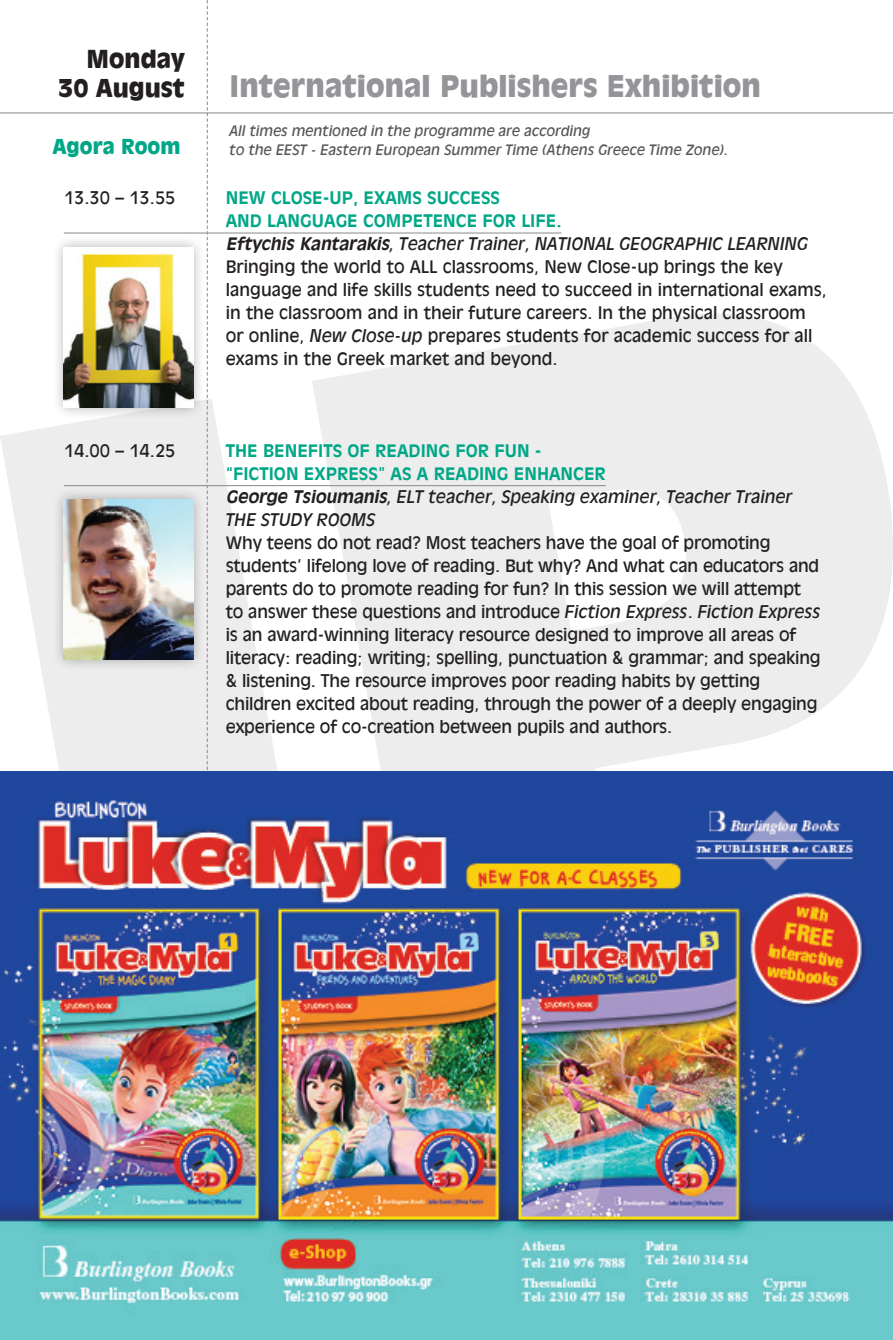
<style>
.page{position:relative;width:893px;height:1340px;background:#fff}
.page>*{position:absolute;margin:0;border:0;box-sizing:border-box;transform-origin:0 0}
.t1{font:900 32.62px "UB Antique Olive";color:#939598}
.t2{font:900 27px/29.2px "UB Antique Olive";color:#231f20;text-align:right}
.t3{font:900 22.5px "UB Antique Olive";color:#00a787}
.t4{font:19.12px/22.9px "UB Antique Olive";letter-spacing:-.01em;color:#231f20}
.t5{font:700 19.12px/22.9px "UB Antique Olive";color:#00a787}
.t6{font:italic 15.75px/18.9px "UB Antique Olive";color:#57585a}
.s1{font-weight:700;color:#00a787}
.s2{font-weight:700;font-style:italic}
.s3{font-style:italic}
.s4{font-style:italic;color:#231f20}
.s5{font-weight:400;font-style:italic;color:#231f20}
</style>
<div class="page">
<svg style="left:0;top:399px;width:312px;height:372px;fill:#ededee"></svg>
<svg style="left:312px;top:314px;width:581px;height:457px;fill:#ededee"></svg>
<hr style="left:0;top:112px;width:893px;height:1px;background:#939598">
<svg style="left:207px;top:0;width:1px;height:771px"></svg>
<hr style="left:64px;top:232px;width:498px;height:1px;background:#939598">
<hr style="left:64px;top:485px;width:542px;height:1px;background:#939598">
<div style="left:51px;top:235px;width:154px;height:184px;background:#231f20;opacity:.35"></div>
<img style="left:64px;top:247px;width:129px;height:160px">
<div style="left:51px;top:487px;width:154px;height:184px;background:#231f20;opacity:.35"></div>
<img style="left:64px;top:499px;width:129px;height:160px">
<img style="left:0;top:771px;width:893px;height:568px">
<h2 class="t2" style="left:58px;top:44px;width:128px">Monday<br>30 August</h2>
<p class="t3" style="left:53px;top:134px;width:129px">Agora Room</p>
<h1 class="t1" style="left:230px;top:68px;width:533px">International Publishers Exhibition</h1>
<p class="t6" style="left:230px;top:122px;width:500px">All times mentioned in the programme are according<br>to the EEST - Eastern European Summer Time (Athens Greece Time Zone).</p>
<p class="t4" style="left:64px;top:187px;width:113px">13.30 – 13.55</p>
<p class="t4" style="left:226px;top:187px;width:602px"><span class="s1">NEW CLOSE-UP, EXAMS SUCCESS<br>AND LANGUAGE COMPETENCE FOR LIFE.<br></span><span class="s2">Eftychis Kantarakis</span><span class="s3">, Teacher Trainer, NATIONAL GEOGRAPHIC LEARNING </span>Bringing the world to ALL classrooms, New Close-up brings the key language and life skills students need to succeed in international exams, in the classroom and in their future careers. In the physical classroom or online, <span class="s3">New Close-up</span> prepares students for academic success for all exams in the Greek market and beyond.</p>
<p class="t4" style="left:64px;top:439px;width:113px">14.00 – 14.25</p>
<p class="t5" style="left:226px;top:439px;width:568px">THE BENEFITS OF READING FOR FUN -<br>“FICTION EXPRESS” AS A READING ENHANCER<br><span class="s4">George Tsioumanis</span><span class="s5">, ELT teacher, Speaking examiner, Teacher Trainer THE STUDY ROOMS</span></p>
<p class="t4" style="left:226px;top:531px;width:596px">Why teens do not read? Most teachers have the goal of promoting students’ lifelong love of reading. But why? And what can educators and parents do to promote reading for fun? In this session we will attempt to answer these questions and introduce <span class="s3">Fiction Express</span>. <span class="s3">Fiction Express </span>is an award-winning literacy resource designed to improve all areas of literacy: reading; writing; spelling, punctuation &amp; grammar; and speaking &amp; listening. The resource improves poor reading habits by getting children excited about reading, through the power of a deeply engaging experience of co-creation between pupils and authors.</p>
</div>
